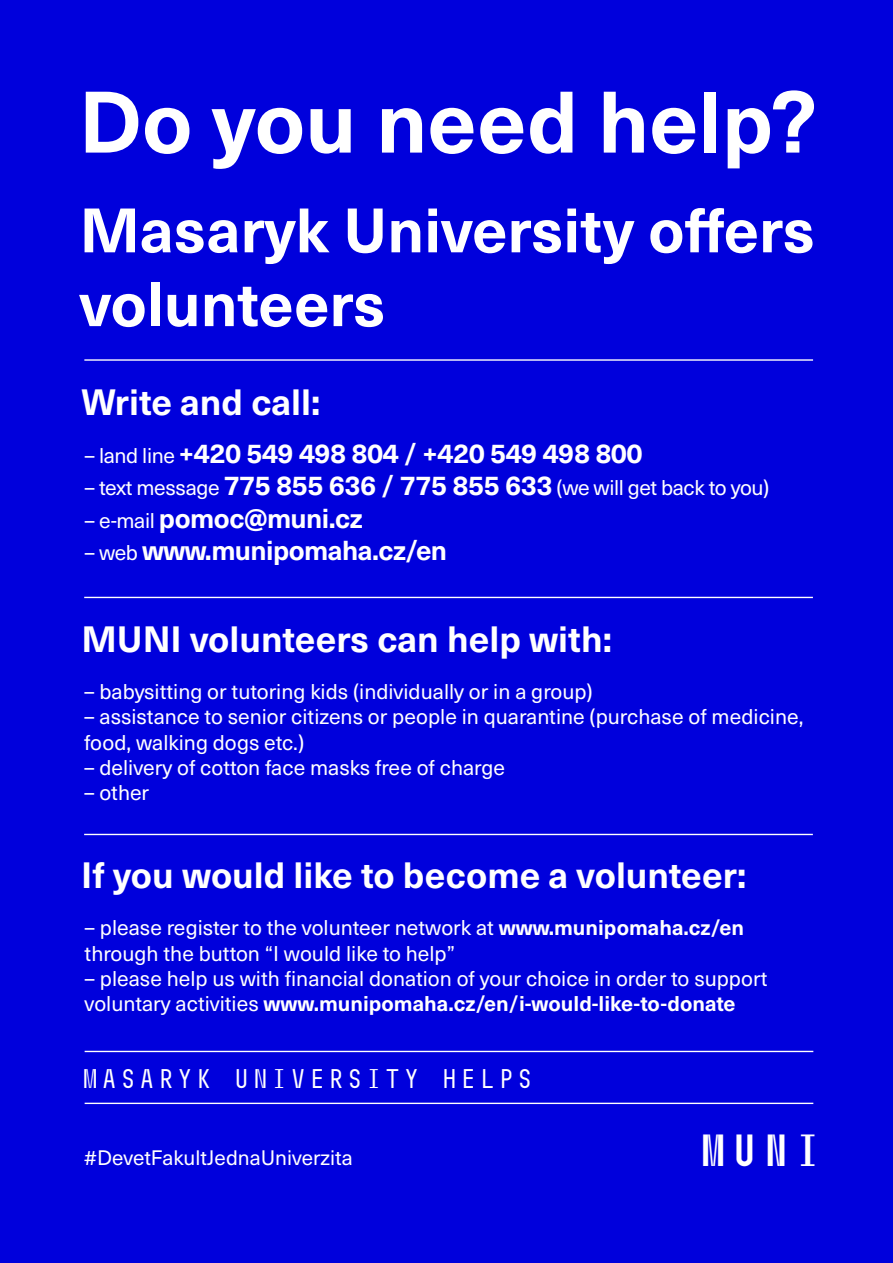
<style>
.page{position:relative;width:893px;height:1263px;background:#fff}
.page>*{position:absolute;margin:0;border:0;box-sizing:border-box;transform-origin:0 0}
.t1{font:700 85.5px "Neue Haas Unica Pro";color:#fff}
.t2{font:700 61.5px/73.8px "Neue Haas Unica Pro";color:#fff}
.t3{font:700 45px "Muni";color:#fff}
.t4{font:700 36px "Neue Haas Unica Pro";color:#fff}
.t5{font:700 27px "Neue Haas Unica Pro";letter-spacing:-.02em;color:#fff}
.t6{font:500 27px "Muni";color:#fff}
.t7{font:21px/25.2px "Neue Haas Unica Pro";color:#fff}
.t8{font:21px "Neue Haas Unica Pro";letter-spacing:-.02em;color:#fff}
.t9{font:20.55px "Neue Haas Unica Pro";color:#fff}
.s1{font-weight:400;font-size:21px}
.s2{font-weight:700;font-size:27px}
.s3{font-weight:700}
</style>
<div class="page">
<div style="left:0;top:0;width:892px;height:1262px;background:#0000dc"></div>
<hr style="left:84px;top:834px;width:729px;height:1px;background:#fff">
<hr style="left:84px;top:359px;width:729px;height:2px;background:#fff">
<hr style="left:84px;top:597px;width:729px;height:1px;background:#fff">
<hr style="left:85px;top:1051px;width:728px;height:1px;background:#fff">
<hr style="left:85px;top:1103px;width:728px;height:1px;background:#fff">
<h1 class="t1" style="left:79px;top:70px;width:740px">Do you need help?</h1>
<h2 class="t2" style="left:80px;top:194px;width:737px">Masaryk University offers volunteers</h2>
<h3 class="t4" style="left:82px;top:380px;width:240px">Write and call:</h3>
<p class="t5" style="left:85px;top:437px;width:560px"><span class="s1">– land line</span> +420 549 498 804 / +420 549 498 800</p>
<p class="t8" style="left:85px;top:475px;width:686px">– text message <span class="s2">775 855 636 / 775 855 633</span> (we will get back to you)</p>
<p class="t5" style="left:85px;top:501px;width:280px"><span class="s1">– e-mail</span> pomoc@muni.cz</p>
<p class="t5" style="left:85px;top:534px;width:364px"><span class="s1">– web</span> www.munipomaha.cz/en</p>
<h3 class="t4" style="left:81px;top:618px;width:532px">MUNI volunteers can help with:</h3>
<p class="t7" style="left:84px;top:679px;width:510px">– babysitting or tutoring kids (individually or in a group)</p>
<p class="t7" style="left:84px;top:705px;width:721px">– assistance to senior citizens or people in quarantine (purchase of medicine, food, walking dogs etc.)</p>
<p class="t7" style="left:84px;top:755px;width:422px">– delivery of cotton face masks free of charge</p>
<p class="t7" style="left:84px;top:780px;width:67px">– other</p>
<h3 class="t4" style="left:81px;top:854px;width:666px">If you would like to become a volunteer:</h3>
<p class="t7" style="left:85px;top:916px;width:661px">– please register to the volunteer network at <span class="s3">www.munipomaha.cz/en </span>through the button “I would like to help”</p>
<p class="t7" style="left:85px;top:966px;width:684px">– please help us with financial donation of your choice in order to support voluntary activities <span class="s3">www.munipomaha.cz/en/i-would-like-to-donate</span></p>
<p class="t6" style="left:81px;top:1063px;width:455px">MASARYK UNIVERSITY HELPS</p>
<p class="t9" style="left:84px;top:1145px;width:271px">#DevetFakultJednaUniverzita</p>
<h3 class="t3" style="left:697px;top:1125px;width:127px">MUNI</h3>
</div>
